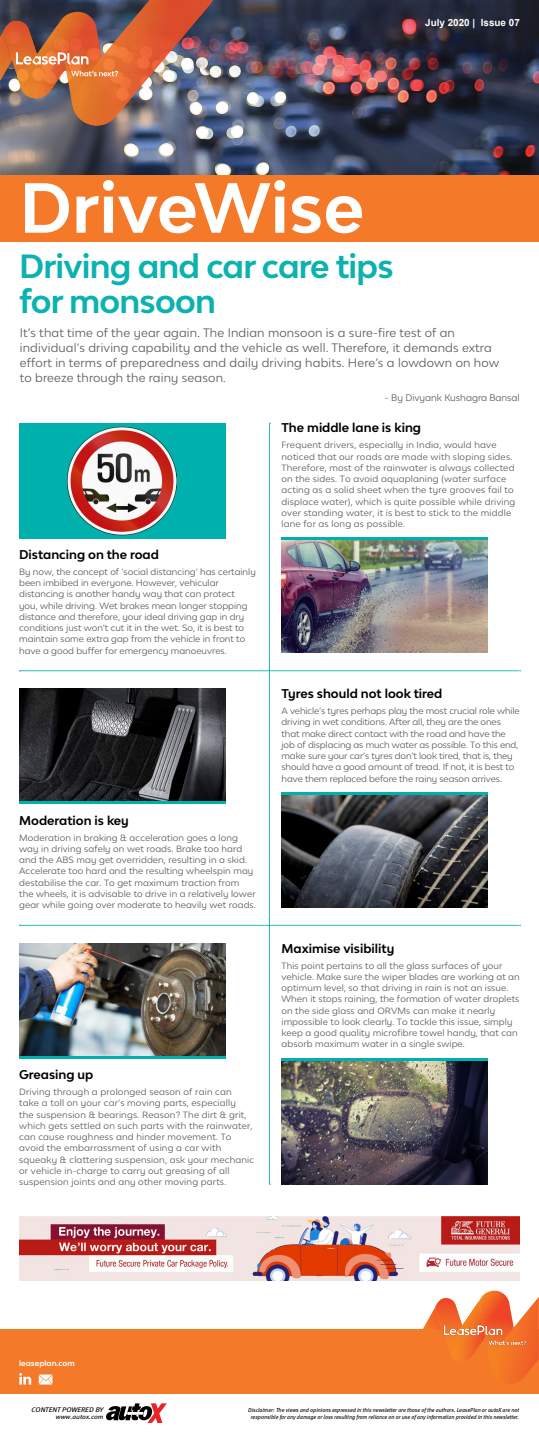
<style>
.page{position:relative;width:539px;height:1436px;background:#fff}
.page>*{position:absolute;margin:0;border:0;box-sizing:border-box;transform-origin:0 0}
.t1{font:700 66.82px "Lease Plan";color:#fff}
.t2{font:700 31.72px/35px "Lease Plan";letter-spacing:-.025em;color:#0cb2af}
.t3{font:700 12px "Lease Plan";color:#000}
.t4{font:11.55px/15px "Lease Plan";letter-spacing:.015em;color:#58595b}
.t5{font:700 9.9px "Arial";color:#fff}
.t6{font:9px "Lease Plan";color:#58595b}
.t7{font:8.62px/11.2px "Lease Plan";letter-spacing:.01em;color:#58595b}
.t8{font:8.62px/11.2px "Lease Plan";letter-spacing:-.01em;color:#58595b}
.t9{font:700 7.5px "Lease Plan";color:#fff}
.t10{font:italic 6.75px "Meta Book LF";color:#000;scale:1.11 1}
.t11{font:italic 6.38px "Meta Book LF";letter-spacing:.01em;color:#000;scale:1.11 1}
.t12{font:italic 5.78px/7.1px "Meta";letter-spacing:-.01em;color:#000;text-align:center}
</style>
<div class="page">
<img style="left:0;top:0;width:538px;height:175px">
<div style="left:0;top:175px;width:538px;height:67px;background:#f47929"></div>
<img style="left:0;top:0;width:216px;height:125px">
<img style="left:19px;top:423px;width:501px;height:761px">
<svg style="left:106px;top:1403px;width:61px;height:19px"></svg>
<div style="left:0;top:1328px;width:538px;height:64px;background:#f47929"></div>
<svg style="left:422px;top:1272px;width:116px;height:111px"></svg>
<img style="left:488px;top:1349px;width:25px;height:8px">
<img style="left:442px;top:1321px;width:85px;height:28px">
<svg style="left:19px;top:1373px;width:12px;height:11px"></svg>
<svg style="left:39px;top:1374px;width:13px;height:10px"></svg>
<img style="left:19px;top:1216px;width:500px;height:64px">
<h1 class="t1" style="left:19px;top:164px;width:346px">DriveWise</h1>
<p class="t5" style="left:424px;top:16px;width:96px">July 2020 | Issue 07</p>
<h2 class="t2" style="left:19px;top:248px;width:375px">Driving and car care tips for monsoon</h2>
<p class="t4" style="left:20px;top:325px;width:480px">It’s that time of the year again. The Indian monsoon is a sure-fire test of an individual’s driving capability and the vehicle as well. Therefore, it demands extra effort in terms of preparedness and daily driving habits. Here’s a lowdown on how to breeze through the rainy season.</p>
<p class="t6" style="left:384px;top:392px;width:136px">- By Divyank Kushagra Bansal</p>
<h3 class="t3" style="left:19px;top:546px;width:141px">Distancing on the road</h3>
<p class="t7" style="left:19px;top:565px;width:238px">By now, the concept of ‘social distancing’ has certainly been imbibed in everyone. However, vehicular distancing is another handy way that can protect<br>you, while driving. Wet brakes mean longer stopping distance and therefore, your ideal driving gap in dry conditions just won’t cut it in the wet. So, it is best to maintain some extra gap from the vehicle in front to have a good buffer for emergency manoeuvres.</p>
<h3 class="t3" style="left:19px;top:812px;width:111px">Moderation is key</h3>
<p class="t7" style="left:19px;top:831px;width:238px">Moderation in braking &amp; acceleration goes a long way in driving safely on wet roads. Brake too hard and the ABS may get overridden, resulting in a skid.<br>Accelerate too hard and the resulting wheelspin may destabilise the car. To get maximum traction from<br>the wheels, it is advisable to drive in a relatively lower gear while going over moderate to heavily wet roads.</p>
<h3 class="t3" style="left:19px;top:1066px;width:76px">Greasing up</h3>
<p class="t7" style="left:19px;top:1085px;width:236px">Driving through a prolonged season of rain can<br>take a toll on your car’s moving parts, especially<br>the suspension &amp; bearings. Reason? The dirt &amp; grit, which gets settled on such parts with the rainwater, can cause roughness and hinder movement. To avoid the embarrassment of using a car with squeaky &amp; clattering suspension, ask your mechanic or vehicle in-charge to carry out greasing of all suspension joints and any other moving parts.</p>
<h3 class="t3" style="left:281px;top:420px;width:141px">The middle lane is king</h3>
<p class="t7" style="left:281px;top:439px;width:235px">Frequent drivers, especially in India, would have noticed that our roads are made with sloping sides.<br>Therefore, most of the rainwater is always collected on the sides. To avoid aquaplaning (water surface acting as a solid sheet when the tyre grooves fail to displace water), which is quite possible while driving over standing water, it is best to stick to the middle lane for as long as possible.</p>
<h3 class="t3" style="left:281px;top:685px;width:162px">Tyres should not look tired</h3>
<p class="t8" style="left:281px;top:705px;width:239px">A vehicle’s tyres perhaps play the most crucial role while driving in wet conditions. After all, they are the ones that make direct contact with the road and have the job of displacing as much water as possible. To this end, make sure your car’s tyres don’t look tired, that is, they should have a good amount of tread. If not, it is best to have them replaced before the rainy season arrives.</p>
<h3 class="t3" style="left:281px;top:940px;width:114px">Maximise visibility</h3>
<p class="t7" style="left:281px;top:959px;width:239px">This point pertains to all the glass surfaces of your vehicle. Make sure the wiper blades are working at an optimum level, so that driving in rain is not an issue.<br>When it stops raining, the formation of water droplets on the side glass and ORVMs can make it nearly impossible to look clearly. To tackle this issue, simply keep a good quality microfibre towel handy, that can absorb maximum water in a single swipe.</p>
<p class="t9" style="left:19px;top:1358px;width:57px">leaseplan.com</p>
<p class="t10" style="left:32px;top:1405px;width:66px">CONTENT POWERED BY</p>
<p class="t11" style="left:56px;top:1413px;width:44px">www.autox.com</p>
<p class="t12" style="left:248px;top:1405px;width:272px">Disclaimer: The views and opinions expressed in this newsletter are those of the authors. LeasePlan or autoX are not responsible for any damage or loss resulting from reliance on or use of any information provided in this newsletter.</p>
</div>
